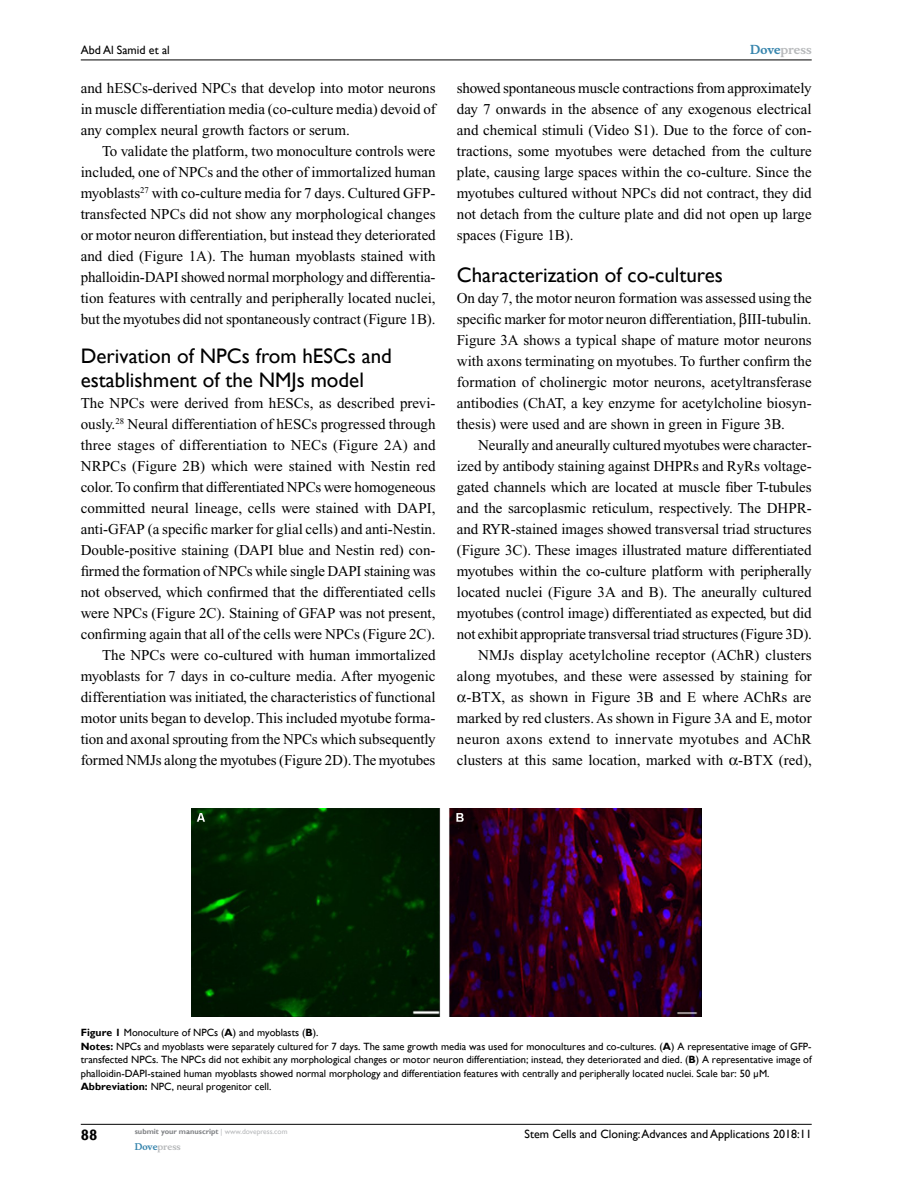
<style>
.page{position:relative;width:918px;height:1188px;background:#fff}
.page>*{position:absolute;margin:0;border:0;box-sizing:border-box;transform-origin:0 0}
.t1{font:21px/24px "Gill Sans";color:#000}
.t2{font:15px/21px "Times New Roman";color:#000;text-align:justify}
.t3{font:700 15px "Gill Sans";color:#000}
.t4{font:12px "Gill Sans";color:#000}
.t5{font:700 12px "Musee";color:#b8babc}
.t6{font:10.5px/13.5px "Gill Sans";color:#000}
.t7{font:700 9px "Musee";color:#b8babc}
.t8{font:700 7.5px "Gill Sans";color:#808285}
.s1{color:#3785ad}
.s2{font-weight:700}
.s3{font-weight:400;color:#b8babc}
</style>
<div class="page">
<hr style="left:81px;top:1124px;width:731px;height:1px;background:#000">
<hr style="left:81px;top:60px;width:731px;height:1px;background:#000">
<img style="left:191px;top:809px;width:510px;height:208px">
<p class="t4" style="left:81px;top:43px;width:91px">Abd Al Samid et al</p>
<p class="t2" style="left:81px;top:77px;width:357px">and hESCs-derived NPCs that develop into motor neurons in muscle differentiation media (co-culture media) devoid of any complex neural growth factors or serum.</p>
<p class="t2" style="left:81px;top:140px;width:357px;text-indent:21px">To validate the platform, two monoculture controls were included, one of NPCs and the other of immortalized human myoblasts<sup>27</sup> with co-culture media for 7 days. Cultured GFP&shy;transfected NPCs did not show any morphological changes or motor neuron differentiation, but instead they deteriorated and died (Figure 1A). The human myoblasts stained with phalloidin-DAPI showed normal morphology and differentia&shy;tion features with centrally and peripherally located nuclei, but the myotubes did not spontaneously contract (Figure 1B).</p>
<h1 class="t1" style="left:81px;top:344px;width:313px">Derivation of NPCs from hESCs and establishment of the NMJs model</h1>
<p class="t2" style="left:81px;top:392px;width:357px;text-align:right">The NPCs were derived from hESCs, as described previ&shy;ously.<sup>28</sup> Neural differentiation of hESCs progressed through three stages of differentiation to NECs (Figure 2A) and NRPCs (Figure 2B) which were stained with Nestin red color. To confirm that differentiated NPCs were homogeneous committed neural lineage, cells were stained with DAPI, anti-GFAP (a specific marker for glial cells) and anti-Nestin.<br>Double-positive staining (DAPI blue and Nestin red) con&shy;firmed the formation of NPCs while single DAPI staining was not observed, which confirmed that the differentiated cells were NPCs (Figure 2C). Staining of GFAP was not present, confirming again that all of the cells were NPCs (Figure 2C).<br>The NPCs were co-cultured with human immortalized myoblasts for 7 days in co-culture media. After myogenic differentiation was initiated, the characteristics of functional motor units began to develop. This included myotube forma&shy;tion and axonal sprouting from the NPCs which subsequently formed NMJs along the myotubes (Figure 2D). The myotubes</p>
<p class="t5" style="left:750px;top:43px;width:63px"><span class="s1">Dove</span>press</p>
<p class="t2" style="left:457px;top:77px;width:356px">showed spontaneous muscle contractions from approximately day 7 onwards in the absence of any exogenous electrical and chemical stimuli (Video S1). Due to the force of con&shy;tractions, some myotubes were detached from the culture plate, causing large spaces within the co-culture. Since the myotubes cultured without NPCs did not contract, they did not detach from the culture plate and did not open up large spaces (Figure 1B).</p>
<h1 class="t1" style="left:457px;top:263px;width:268px">Characterization of co-cultures</h1>
<p class="t2" style="left:457px;top:287px;width:356px">On day 7, the motor neuron formation was assessed using the specific marker for motor neuron differentiation, III-tubulin.<br>Figure 3A shows a typical shape of mature motor neurons with axons terminating on myotubes. To further confirm the formation of cholinergic motor neurons, acetyltransferase antibodies (ChAT, a key enzyme for acetylcholine biosyn&shy;thesis) were used and are shown in green in Figure 3B.</p>
<p class="t2" style="left:457px;top:434px;width:357px;text-align:right">Neurally and aneurally cultured myotubes were character&shy;ized by antibody staining against DHPRs and RyRs voltage&shy;gated channels which are located at muscle fiber T-tubules and the sarcoplasmic reticulum, respectively. The DHPR&shy;and RYR-stained images showed transversal triad structures (Figure 3C). These images illustrated mature differentiated myotubes within the co-culture platform with peripherally located nuclei (Figure 3A and B). The aneurally cultured myotubes (control image) differentiated as expected, but did not exhibit appropriate transversal triad structures (Figure 3D).<br>NMJs display acetylcholine receptor (AChR) clusters along myotubes, and these were assessed by staining for -BTX, as shown in Figure 3B and E where AChRs are marked by red clusters. As shown in Figure 3A and E, motor neuron axons extend to innervate myotubes and AChR clusters at this same location, marked with -BTX (red),</p>
<p class="t6" style="left:81px;top:1026px;width:732px"><span class="s2">Figure 1</span> Monoculture of NPCs (<span class="s2">A</span>) and myoblasts (<span class="s2">B</span>).<br><span class="s2">Notes:</span> NPCs and myoblasts were separately cultured for 7 days. The same growth media was used for monocultures and co-cultures. (<span class="s2">A</span>) A representative image of GFP&shy;transfected NPCs. The NPCs did not exhibit any morphological changes or motor neuron differentiation; instead, they deteriorated and died. (<span class="s2">B</span>) A representative image of phalloidin-DAPI-stained human myoblasts showed normal morphology and differentiation features with centrally and peripherally located nuclei. Scale bar: 50 µM.<br><span class="s2">Abbreviation:</span> NPC, neural progenitor cell.</p>
<p class="t3" style="left:81px;top:1126px;width:18px">88</p>
<p class="t8" style="left:135px;top:1127px;width:154px">submit your manuscript <span class="s3">| www.dovepress.com</span></p>
<p class="t7" style="left:135px;top:1141px;width:48px"><span class="s1">Dove</span>press</p>
<p class="t4" style="left:525px;top:1127px;width:289px">Stem Cells and Cloning: Advances and Applications 2018:11</p>
</div>
